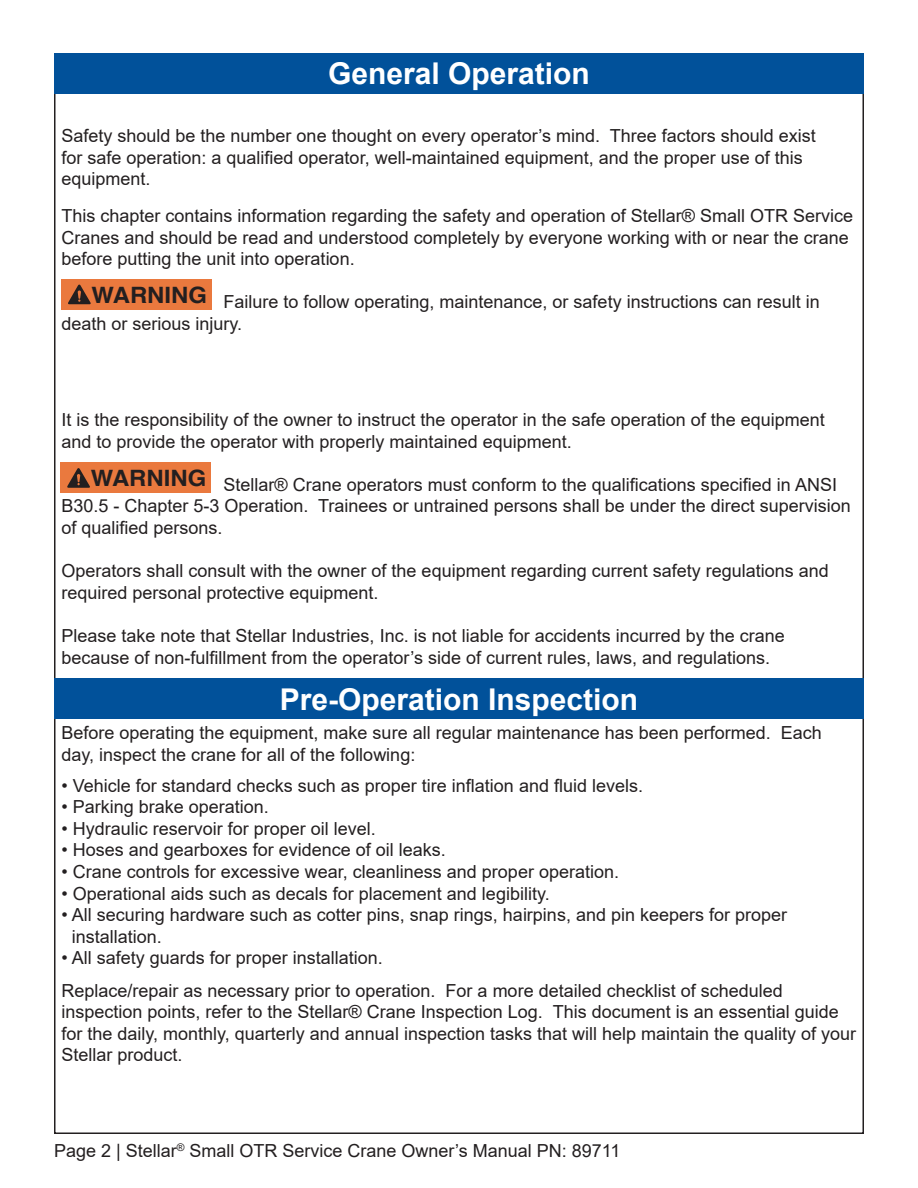
<style>
.page{position:relative;width:918px;height:1188px;background:#fff}
.page>*{position:absolute;margin:0;border:0;box-sizing:border-box;transform-origin:0 0}
.TOC_Page_Heading_White{font:700 30px "Arial";color:#fff}
.t1{font:700 22.5px "Helvetica";color:#231f20;scale:1.06 1}
.Paragraph_Style_1{font:18px/21.6px "Arial";color:#231f20}
</style>
<div class="page">
<div style="left:54px;top:53px;width:810px;height:40px;background:#01519a"></div>
<div style="left:54px;top:678px;width:810px;height:41px;background:#01519a"></div>
<div style="left:62px;top:279px;width:150px;height:31px;background:#ea793e"></div>
<svg style="left:68px;top:285px;width:23px;height:19px"></svg>
<div style="left:61px;top:463px;width:150px;height:30px;background:#ea793e"></div>
<svg style="left:67px;top:468px;width:23px;height:20px"></svg>
<p class="TOC_Page_Heading_White" style="left:328px;top:52px;width:263px">General Operation</p>
<p class="Paragraph_Style_1" style="left:62px;top:125px;width:756px">Safety should be the number one thought on every operator’s mind. Three factors should exist for safe operation: a qualified operator, well-maintained equipment, and the proper use of this equipment.</p>
<p class="Paragraph_Style_1" style="left:62px;top:205px;width:793px">This chapter contains information regarding the safety and operation of Stellar® Small OTR Service<br>Cranes and should be read and understood completely by everyone working with or near the crane before putting the unit into operation.</p>
<p class="Paragraph_Style_1" style="left:62px;top:291px;width:760px;text-indent:162px">Failure to follow operating, maintenance, or safety instructions can result in death or serious injury.</p>
<p class="t1" style="left:92px;top:277px;width:110px">WARNING</p>
<p class="Paragraph_Style_1" style="left:62px;top:409px;width:765px">It is the responsibility of the owner to instruct the operator in the safe operation of the equipment and to provide the operator with properly maintained equipment.</p>
<p class="Paragraph_Style_1" style="left:62px;top:474px;width:791px;text-indent:162px">Stellar® Crane operators must conform to the qualifications specified in ANSI<br>B30.5 - Chapter 5-3 Operation. Trainees or untrained persons shall be under the direct supervision of qualified persons.</p>
<p class="Paragraph_Style_1" style="left:62px;top:560px;width:769px">Operators shall consult with the owner of the equipment regarding current safety regulations and required personal protective equipment.</p>
<p class="Paragraph_Style_1" style="left:62px;top:625px;width:725px">Please take note that Stellar Industries, Inc. is not liable for accidents incurred by the crane because of non-fulfillment from the operator’s side of current rules, laws, and regulations.</p>
<p class="t1" style="left:91px;top:460px;width:110px">WARNING</p>
<p class="TOC_Page_Heading_White" style="left:280px;top:678px;width:360px">Pre-Operation Inspection</p>
<p class="Paragraph_Style_1" style="left:62px;top:722px;width:762px">Before operating the equipment, make sure all regular maintenance has been performed. Each day, inspect the crane for all of the following:</p>
<p class="Paragraph_Style_1" style="left:62px;top:774px;width:583px">• Vehicle for standard checks such as proper tire inflation and fluid levels.</p>
<p class="Paragraph_Style_1" style="left:62px;top:796px;width:209px">• Parking brake operation.</p>
<p class="Paragraph_Style_1" style="left:62px;top:818px;width:316px">• Hydraulic reservoir for proper oil level.</p>
<p class="Paragraph_Style_1" style="left:62px;top:839px;width:386px">• Hoses and gearboxes for evidence of oil leaks.</p>
<p class="Paragraph_Style_1" style="left:62px;top:861px;width:559px">• Crane controls for excessive wear, cleanliness and proper operation.</p>
<p class="Paragraph_Style_1" style="left:62px;top:882px;width:490px">• Operational aids such as decals for placement and legibility.</p>
<p class="Paragraph_Style_1" style="left:72px;top:904px;width:717px;text-indent:-10px">• All securing hardware such as cotter pins, snap rings, hairpins, and pin keepers for proper installation.</p>
<p class="Paragraph_Style_1" style="left:62px;top:947px;width:323px">• All safety guards for proper installation.</p>
<p class="Paragraph_Style_1" style="left:62px;top:979px;width:796px">Replace/repair as necessary prior to operation. For a more detailed checklist of scheduled inspection points, refer to the Stellar® Crane Inspection Log. This document is an essential guide for the daily, monthly, quarterly and annual inspection tasks that will help maintain the quality of your Stellar product.</p>
<p class="Paragraph_Style_1" style="left:54px;top:1140px;width:568px">Page 2 | Stellar<sup>®</sup> Small OTR Service Crane Owner’s Manual PN: 89711</p>
</div>
